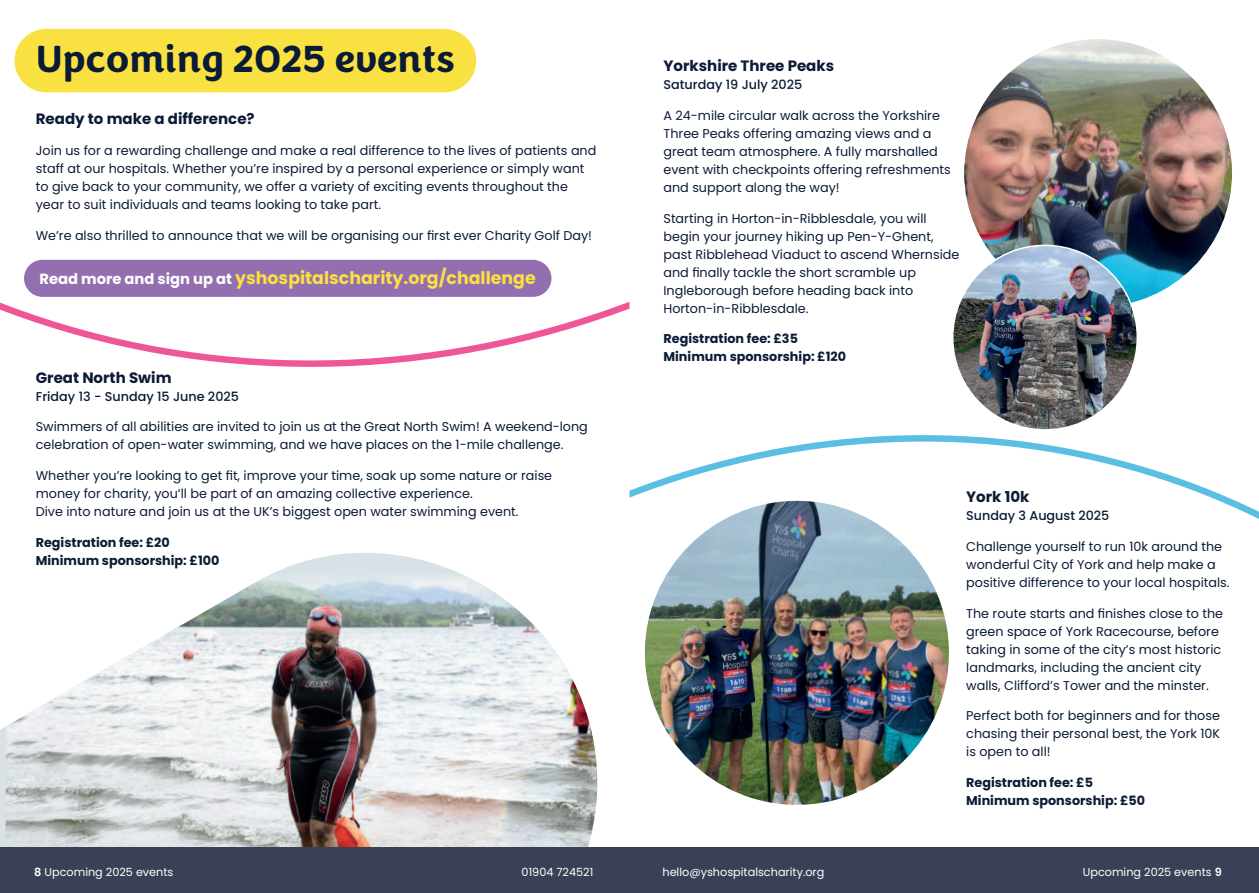
<style>
.page{position:relative;width:1259px;height:893px;background:#fff}
.page>*{position:absolute;margin:0;border:0;box-sizing:border-box;transform-origin:0 0}
.t1{font:700 39px "Congenial";color:#0b1b36}
.t2{font:700 17.4px "Poppins";color:#fae142}
.t3{font:700 15px "Poppins";color:#0b1b36}
.t4{font:12.75px/18px "Poppins";color:#0b1b36}
.t5{font:700 12.75px/18px "Poppins";color:#0b1b36}
.t6{font:500 12.75px "Poppins";color:#0b1b36}
.t7{font:11.25px "Poppins";color:#fff}
.s1{font-size:14.7px;color:#fff}
.s2{font-weight:600}
</style>
<div class="page">
<img style="left:5px;top:553px;width:593px;height:294px">
<div style="left:0;top:847px;width:1259px;height:46px;background:#3a4156"></div>
<img style="left:964px;top:39px;width:268px;height:259px">
<img style="left:952px;top:245px;width:185px;height:185px;border-radius:92px">
<img style="left:629px;top:298px;width:630px;height:507px">
<svg style="left:0;top:28px;width:629px;height:339px"></svg>
<h1 class="t1" style="left:36px;top:34px;width:421px">Upcoming 2025 events</h1>
<p class="t3" style="left:36px;top:110px;width:220px">Ready to make a difference?</p>
<p class="t4" style="left:36px;top:141px;width:562px">Join us for a rewarding challenge and make a real difference to the lives of patients and staff at our hospitals. Whether you’re inspired by a personal experience or simply want to give back to your community, we offer a variety of exciting events throughout the year to suit individuals and teams looking to take part.</p>
<p class="t4" style="left:36px;top:226px;width:558px">We’re also thrilled to announce that we will be organising our first ever Charity Golf Day!</p>
<h2 class="t2" style="left:39px;top:268px;width:498px"><span class="s1">Read more and sign up at</span> yshospitalscharity.org/challenge</h2>
<p class="t3" style="left:36px;top:369px;width:137px">Great North Swim</p>
<p class="t6" style="left:36px;top:389px;width:205px">Friday 13 - Sunday 15 June 2025</p>
<p class="t4" style="left:36px;top:418px;width:553px">Swimmers of all abilities are invited to join us at the Great North Swim! A weekend-long celebration of open-water swimming, and we have places on the 1-mile challenge.</p>
<p class="t4" style="left:36px;top:467px;width:518px">Whether you’re looking to get fit, improve your time, soak up some nature or raise money for charity, you‘ll be part of an amazing collective experience.<br>Dive into nature and join us at the UK’s biggest open water swimming event.</p>
<p class="t5" style="left:36px;top:533px;width:185px">Registration fee: £20<br>Minimum sponsorship: £100</p>
<p class="t3" style="left:663px;top:57px;width:172px">Yorkshire Three Peaks</p>
<p class="t6" style="left:663px;top:77px;width:140px">Saturday 19 July 2025</p>
<p class="t4" style="left:663px;top:106px;width:289px">A 24-mile circular walk across the Yorkshire Three Peaks offering amazing views and a great team atmosphere. A fully marshalled event with checkpoints offering refreshments and support along the way!</p>
<p class="t4" style="left:663px;top:209px;width:297px">Starting in Horton-in-Ribblesdale, you will begin your journey hiking up Pen-Y-Ghent, past Ribblehead Viaduct to ascend Whernside and finally tackle the short scramble up Ingleborough before heading back into Horton-in-Ribblesdale.</p>
<p class="t5" style="left:663px;top:330px;width:184px">Registration fee: £35<br>Minimum sponsorship: £120</p>
<p class="t3" style="left:966px;top:488px;width:65px">York 10k</p>
<p class="t6" style="left:966px;top:508px;width:145px">Sunday 3 August 2025</p>
<p class="t4" style="left:966px;top:537px;width:265px">Challenge yourself to run 10k around the wonderful City of York and help make a positive difference to your local hospitals.</p>
<p class="t4" style="left:966px;top:604px;width:258px">The route starts and finishes close to the green space of York Racecourse, before taking in some of the city’s most historic landmarks, including the ancient city walls, Clifford’s Tower and the minster.</p>
<p class="t4" style="left:966px;top:707px;width:255px;text-align:justify">Perfect both for beginners and for those chasing their personal best, the York 10K is open to all!</p>
<p class="t5" style="left:966px;top:774px;width:180px">Registration fee: £5<br>Minimum sponsorship: £50</p>
<p class="t7" style="left:34px;top:865px;width:141px"><span class="s2">8</span> Upcoming 2025 events</p>
<p class="t7" style="left:521px;top:865px;width:73px">01904 724521</p>
<p class="t7" style="left:662px;top:865px;width:163px">hello@yshospitalscharity.org</p>
<p class="t7" style="left:1082px;top:865px;width:140px">Upcoming 2025 events <span class="s2">9</span></p>
</div>
